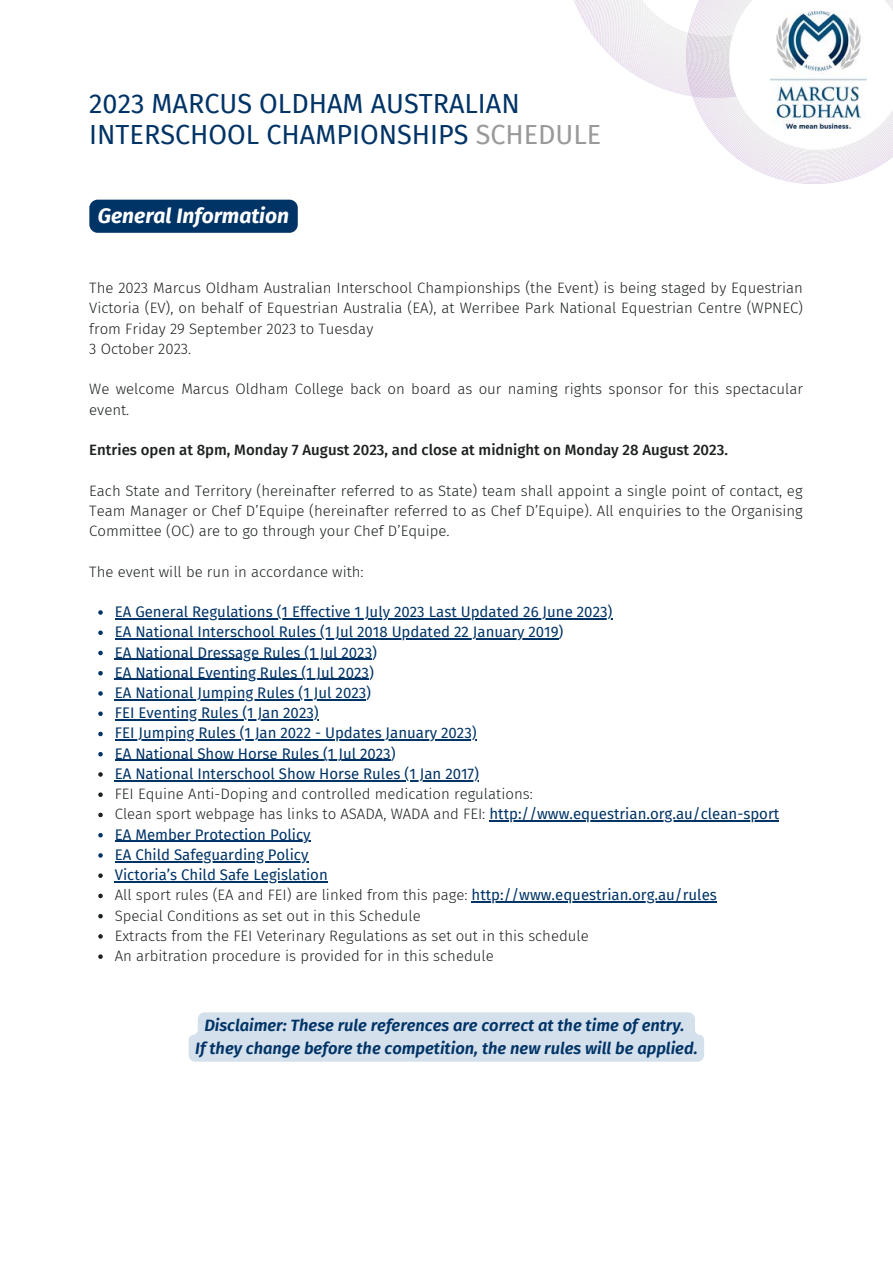
<style>
.page{position:relative;width:893px;height:1264px;background:#fff}
.page>*{position:absolute;margin:0;border:0;box-sizing:border-box;transform-origin:0 0}
.t1{font:27px/31.5px "Fira Sans";color:#036}
.t2{font:italic 700 21px "Fira Sans";color:#fff}
.t3{font:italic 600 16.5px "Fira Sans";color:#036}
.t4{font:300 15px/20.2px "Fira Sans";color:#1c2120;text-align:justify}
.t5{font:15px "Fira Sans";color:#036}
.t6{font:500 15px "Fira Sans";color:#1c2120}
.s1{color:#999}
.s2{font-weight:400;color:#036}
</style>
<div class="page">
<svg style="left:98px;top:610px;width:5px;height:4px"></svg>
<hr style="left:115px;top:618px;width:497px;height:1px;background:#036">
<svg style="left:98px;top:630px;width:5px;height:5px"></svg>
<hr style="left:115px;top:638px;width:443px;height:1px;background:#036">
<svg style="left:98px;top:650px;width:5px;height:5px"></svg>
<hr style="left:115px;top:658px;width:257px;height:1px;background:#036">
<svg style="left:98px;top:671px;width:5px;height:4px"></svg>
<hr style="left:115px;top:679px;width:254px;height:1px;background:#036">
<svg style="left:98px;top:691px;width:5px;height:4px"></svg>
<hr style="left:115px;top:699px;width:251px;height:1px;background:#036">
<svg style="left:98px;top:711px;width:5px;height:5px"></svg>
<hr style="left:115px;top:719px;width:204px;height:1px;background:#036">
<svg style="left:98px;top:731px;width:5px;height:5px"></svg>
<hr style="left:115px;top:739px;width:361px;height:1px;background:#036">
<svg style="left:98px;top:752px;width:5px;height:4px"></svg>
<hr style="left:115px;top:759px;width:275px;height:2px;background:#036">
<svg style="left:98px;top:772px;width:5px;height:4px"></svg>
<hr style="left:115px;top:780px;width:364px;height:1px;background:#036">
<svg style="left:98px;top:792px;width:5px;height:5px"></svg>
<svg style="left:98px;top:812px;width:5px;height:5px"></svg>
<hr style="left:489px;top:820px;width:290px;height:1px;background:#036">
<svg style="left:98px;top:833px;width:5px;height:4px"></svg>
<hr style="left:115px;top:840px;width:195px;height:2px;background:#036">
<svg style="left:98px;top:853px;width:5px;height:4px"></svg>
<hr style="left:115px;top:861px;width:193px;height:1px;background:#036">
<svg style="left:98px;top:873px;width:5px;height:4px"></svg>
<hr style="left:115px;top:881px;width:213px;height:1px;background:#036">
<svg style="left:98px;top:893px;width:5px;height:5px"></svg>
<hr style="left:471px;top:901px;width:245px;height:1px;background:#036">
<svg style="left:98px;top:913px;width:5px;height:5px"></svg>
<svg style="left:98px;top:934px;width:5px;height:4px"></svg>
<svg style="left:98px;top:954px;width:5px;height:4px"></svg>
<div style="left:89px;top:200px;width:209px;height:33px;background:#036;border-radius:8px"></div>
<div style="left:189px;top:1012px;width:515px;height:49px;background:#d4e0ec"></div>
<img style="left:727px;top:150px;width:165px;height:34px">
<img style="left:573px;top:0;width:156px;height:150px">
<svg style="left:729px;top:0;width:163px;height:150px"></svg>
<img style="left:770px;top:11px;width:96px;height:117px">
<p class="t1" style="left:89px;top:88px;width:513px">2023 MARCUS OLDHAM AUSTRALIAN<br>INTERSCHOOL CHAMPIONSHIPS <span class="s1">SCHEDULE</span></p>
<p class="t2" style="left:98px;top:203px;width:193px">General Information</p>
<p class="t4" style="left:89px;top:278px;width:715px">The 2023 Marcus Oldham Australian Interschool Championships (the Event) is being staged by Equestrian Victoria (EV), on behalf of Equestrian Australia (EA), at Werribee Park National Equestrian Centre (WPNEC) from Friday 29 September 2023 to Tuesday</p>
<p class="t4" style="left:89px;top:339px;width:103px">3 October 2023.</p>
<p class="t4" style="left:89px;top:379px;width:715px">We welcome Marcus Oldham College back on board as our naming rights sponsor for this spectacular event.</p>
<p class="t6" style="left:89px;top:441px;width:640px">Entries open at 8pm, Monday 7 August 2023, and close at midnight on Monday 28 August 2023.</p>
<p class="t4" style="left:89px;top:480px;width:715px">Each State and Territory (hereinafter referred to as State) team shall appoint a single point of contact, eg Team Manager or Chef D’Equipe (hereinafter referred to as Chef D’Equipe). All enquiries to the Organising Committee (OC) are to go through your Chef D’Equipe.</p>
<p class="t4" style="left:89px;top:561px;width:276px">The event will be run in accordance with:</p>
<p class="t5" style="left:115px;top:603px;width:499px">EA General Regulations (1 Effective 1 July 2023 Last Updated 26 June 2023)</p>
<p class="t5" style="left:115px;top:623px;width:450px">EA National Interschool Rules (1 Jul 2018 Updated 22 January 2019)</p>
<p class="t5" style="left:115px;top:643px;width:264px">EA National Dressage Rules (1 Jul 2023)</p>
<p class="t5" style="left:115px;top:663px;width:260px">EA National Eventing Rules (1 Jul 2023)</p>
<p class="t5" style="left:115px;top:684px;width:258px">EA National Jumping Rules (1 Jul 2023)</p>
<p class="t5" style="left:115px;top:704px;width:205px">FEI Eventing Rules (1 Jan 2023)</p>
<p class="t5" style="left:115px;top:724px;width:363px">FEI Jumping Rules (1 Jan 2022 - Updates January 2023)</p>
<p class="t5" style="left:115px;top:744px;width:282px">EA National Show Horse Rules (1 Jul 2023)</p>
<p class="t5" style="left:115px;top:765px;width:366px">EA National Interschool Show Horse Rules (1 Jan 2017)</p>
<p class="t4" style="left:115px;top:784px;width:419px">FEI Equine Anti-Doping and controlled medication regulations:</p>
<p class="t4" style="left:115px;top:804px;width:666px">Clean sport webpage has links to ASADA, WADA and FEI: <span class="s2">http://www.equestrian.org.au/clean-sport</span></p>
<p class="t5" style="left:115px;top:825px;width:197px">EA Member Protection Policy</p>
<p class="t5" style="left:115px;top:845px;width:195px">EA Child Safeguarding Policy</p>
<p class="t5" style="left:115px;top:866px;width:214px">Victoria’s Child Safe Legislation</p>
<p class="t4" style="left:115px;top:885px;width:603px">All sport rules (EA and FEI) are linked from this page: <span class="s2">http://www.equestrian.org.au/rules</span></p>
<p class="t4" style="left:115px;top:905px;width:307px">Special Conditions as set out in this Schedule</p>
<p class="t4" style="left:115px;top:925px;width:475px">Extracts from the FEI Veterinary Regulations as set out in this schedule</p>
<p class="t4" style="left:115px;top:946px;width:380px">An arbitration procedure is provided for in this schedule</p>
<p class="t3" style="left:204px;top:1015px;width:481px">Disclaimer: These rule references are correct at the time of entry.</p>
<p class="t3" style="left:195px;top:1038px;width:504px">If they change before the competition, the new rules will be applied.</p>
</div>
